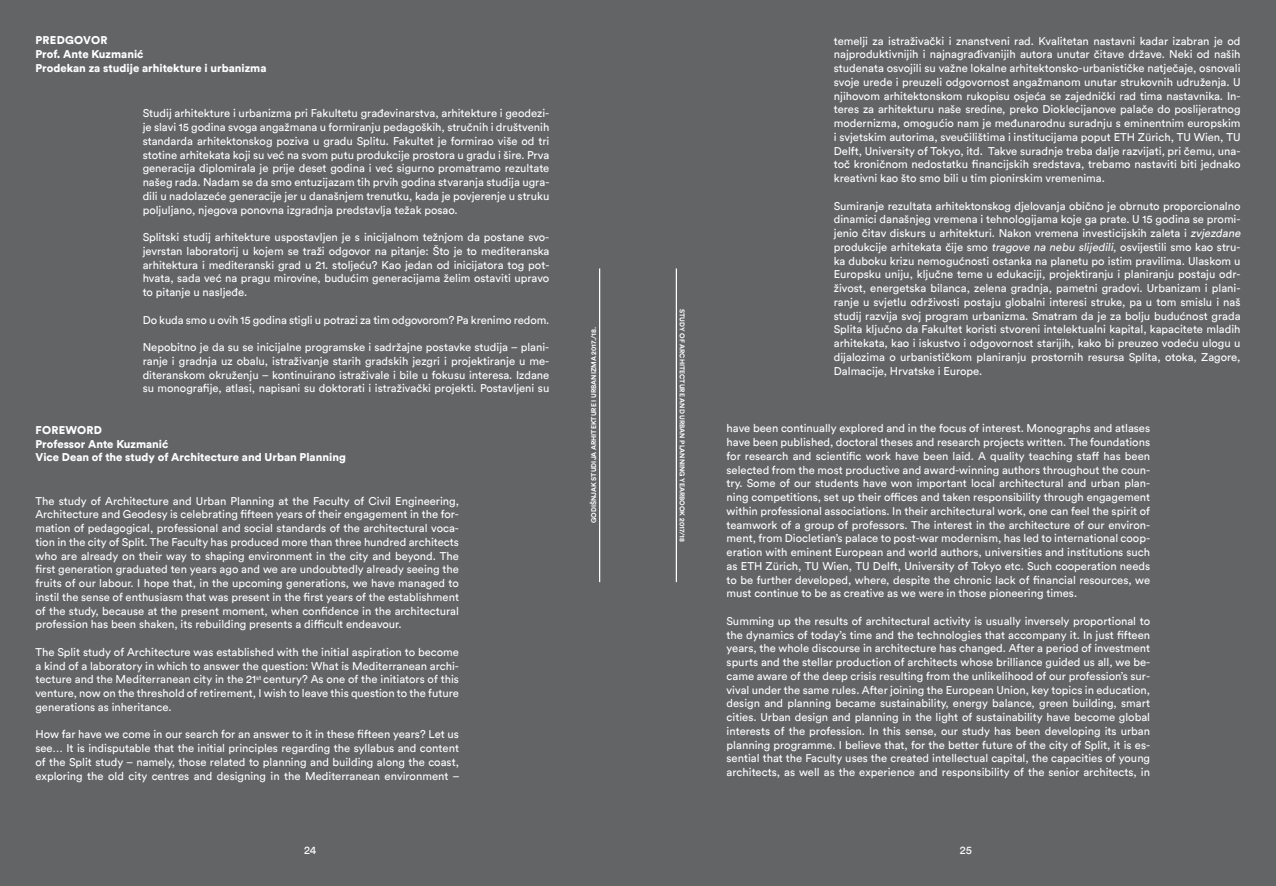
<style>
.page{position:relative;width:1276px;height:886px;background:#636466}
.page>*{position:absolute;margin:0;border:0;box-sizing:border-box;transform-origin:0 0}
.t1{font:11.25px/13.8px "Circular Std";color:#fff;text-align:justify}
.t2{font:900 11.25px/13.8px "Circular Std";color:#fff}
.t3{font:700 6.88px "Circular Std";color:#fff}
.s1{font-style:italic}
</style>
<div class="page">
<hr style="left:599px;top:268px;width:1px;height:314px;background:#fff">
<hr style="left:676px;top:268px;width:1px;height:314px;background:#fff">
<p class="t2" style="left:35px;top:33px;width:233px">PREDGOVOR<br>Prof. Ante Kuzmanić<br>Prodekan za studije arhitekture i urbanizma</p>
<p class="t1" style="left:143px;top:106px;width:408px">Studij arhitekture i urbanizma pri Fakultetu građevinarstva, arhitekture i geodezi&shy;je slavi 15 godina svoga angažmana u formiranju pedagoških, stručnih i društvenih standarda arhitektonskog poziva u gradu Splitu. Fakultet je formirao više od tri stotine arhitekata koji su već na svom putu produkcije prostora u gradu i šire. Prva generacija diplomirala je prije deset godina i već sigurno promatramo rezultate našeg rada. Nadam se da smo entuzijazam tih prvih godina stvaranja studija ugra&shy;dili u nadolazeće generacije jer u današnjem trenutku, kada je povjerenje u struku poljuljano, njegova ponovna izgradnja predstavlja težak posao.</p>
<p class="t1" style="left:143px;top:230px;width:408px">Splitski studij arhitekture uspostavljen je s inicijalnom težnjom da postane svo&shy;jevrstan laboratorij u kojem se traži odgovor na pitanje: Što je to mediteranska arhitektura i mediteranski grad u 21. stoljeću? Kao jedan od inicijatora tog pot&shy;hvata, sada već na pragu mirovine, budućim generacijama želim ostaviti upravo to pitanje u nasljeđe.</p>
<p class="t1" style="left:143px;top:313px;width:408px">Do kuda smo u ovih 15 godina stigli u potrazi za tim odgovorom? Pa krenimo redom.</p>
<p class="t1" style="left:143px;top:340px;width:408px">Nepobitno je da su se inicijalne programske i sadržajne postavke studija – plani&shy;ranje i gradnja uz obalu, istraživanje starih gradskih jezgri i projektiranje u me&shy;diteranskom okruženju – kontinuirano istraživale i bile u fokusu interesa. Izdane su monografije, atlasi, napisani su doktorati i istraživački projekti. Postavljeni su</p>
<p class="t2" style="left:35px;top:423px;width:312px">FOREWORD<br>Professor Ante Kuzmanić<br>Vice Dean of the study of Architecture and Urban Planning</p>
<p class="t1" style="left:35px;top:493px;width:425px">The study of Architecture and Urban Planning at the Faculty of Civil Engineering, Architecture and Geodesy is celebrating fifteen years of their engagement in the for&shy;mation of pedagogical, professional and social standards of the architectural voca&shy;tion in the city of Split. The Faculty has produced more than three hundred architects who are already on their way to shaping environment in the city and beyond. The first generation graduated ten years ago and we are undoubtedly already seeing the fruits of our labour. I hope that, in the upcoming generations, we have managed to instil the sense of enthusiasm that was present in the first years of the establishment of the study, because at the present moment, when confidence in the architectural profession has been shaken, its rebuilding presents a difficult endeavour.</p>
<p class="t1" style="left:35px;top:645px;width:425px">The Split study of Architecture was established with the initial aspiration to become a kind of a laboratory in which to answer the question: What is Mediterranean archi&shy;tecture and the Mediterranean city in the 21<sup>st</sup> century? As one of the initiators of this venture, now on the threshold of retirement, I wish to leave this question to the future generations as inheritance.</p>
<p class="t1" style="left:35px;top:727px;width:425px">How far have we come in our search for an answer to it in these fifteen years? Let us see… It is indisputable that the initial principles regarding the syllabus and content of the Split study – namely, those related to planning and building along the coast, exploring the old city centres and designing in the Mediterranean environment –</p>
<p class="t3" style="left:589px;top:523px;width:197px;rotate:-90deg">GODIŠNJAK STUDIJA ARHITEKTURE I URBANIZMA 2017./18.</p>
<p class="t3" style="left:686px;top:309px;width:234px;rotate:90deg">STUDY OF ARCHITECTURE AND URBAN PLANNING YEARBOOK 2017/18</p>
<p class="t1" style="left:834px;top:34px;width:408px">temelji za istraživački i znanstveni rad. Kvalitetan nastavni kadar izabran je od najproduktivnijih i najnagrađivanijih autora unutar čitave države. Neki od naših studenata osvojili su važne lokalne arhitektonsko-urbanističke natječaje, osnovali svoje urede i preuzeli odgovornost angažmanom unutar strukovnih udruženja. U njihovom arhitektonskom rukopisu osjeća se zajednički rad tima nastavnika. In&shy;teres za arhitekturu naše sredine, preko Dioklecijanove palače do poslijeratnog modernizma, omogućio nam je međunarodnu suradnju s eminentnim europskim i svjetskim autorima, sveučilištima i institucijama poput ETH Zürich, TU Wien, TU Delft, University of Tokyo, itd. Takve suradnje treba dalje razvijati, pri čemu, una&shy;toč kroničnom nedostatku financijskih sredstava, trebamo nastaviti biti jednako kreativni kao što smo bili u tim pionirskim vremenima.</p>
<p class="t1" style="left:834px;top:199px;width:410px;text-align:left">Sumiranje rezultata arhitektonskog djelovanja obično je obrnuto proporcionalno dinamici današnjeg vremena i tehnologijama koje ga prate. U 15 godina se promi&shy;jenio čitav diskurs u arhitekturi. Nakon vremena investicijskih zaleta i <span class="s1">zvjezdane </span>produkcije arhitekata čije smo <span class="s1">tragove na nebu slijedili</span>, osvijestili smo kao stru&shy;ka duboku krizu nemogućnosti ostanka na planetu po istim pravilima. Ulaskom u Europsku uniju, ključne teme u edukaciji, projektiranju i planiranju postaju odr&shy;živost, energetska bilanca, zelena gradnja, pametni gradovi. Urbanizam i plani&shy;ranje u svjetlu održivosti postaju globalni interesi struke, pa u tom smislu i naš studij razvija svoj program urbanizma. Smatram da je za bolju budućnost grada Splita ključno da Fakultet koristi stvoreni intelektualni kapital, kapacitete mladih arhitekata, kao i iskustvo i odgovornost starijih, kako bi preuzeo vodeću ulogu u dijalozima o urbanističkom planiranju prostornih resursa Splita, otoka, Zagore, Dalmacije, Hrvatske i Europe.</p>
<p class="t1" style="left:726px;top:421px;width:425px">have been continually explored and in the focus of interest. Monographs and atlases have been published, doctoral theses and research projects written. The foundations for research and scientific work have been laid. A quality teaching staff has been selected from the most productive and award-winning authors throughout the coun&shy;try. Some of our students have won important local architectural and urban plan&shy;ning competitions, set up their offices and taken responsibility through engagement within professional associations. In their architectural work, one can feel the spirit of teamwork of a group of professors. The interest in the architecture of our environ&shy;ment, from Diocletian’s palace to post-war modernism, has led to international coop&shy;eration with eminent European and world authors, universities and institutions such as ETH Zürich, TU Wien, TU Delft, University of Tokyo etc. Such cooperation needs to be further developed, where, despite the chronic lack of financial resources, we must continue to be as creative as we were in those pioneering times.</p>
<p class="t1" style="left:726px;top:614px;width:425px">Summing up the results of architectural activity is usually inversely proportional to the dynamics of today’s time and the technologies that accompany it. In just fifteen years, the whole discourse in architecture has changed. After a period of investment spurts and the stellar production of architects whose brilliance guided us all, we be&shy;came aware of the deep crisis resulting from the unlikelihood of our profession’s sur&shy;vival under the same rules. After joining the European Union, key topics in education, design and planning became sustainability, energy balance, green building, smart cities. Urban design and planning in the light of sustainability have become global interests of the profession. In this sense, our study has been developing its urban planning programme. I believe that, for the better future of the city of Split, it is es&shy;sential that the Faculty uses the created intellectual capital, the capacities of young architects, as well as the experience and responsibility of the senior architects, in</p>
<p class="t1" style="left:304px;top:843px;width:14px">24</p>
<p class="t1" style="left:959px;top:843px;width:14px">25</p>
</div>
